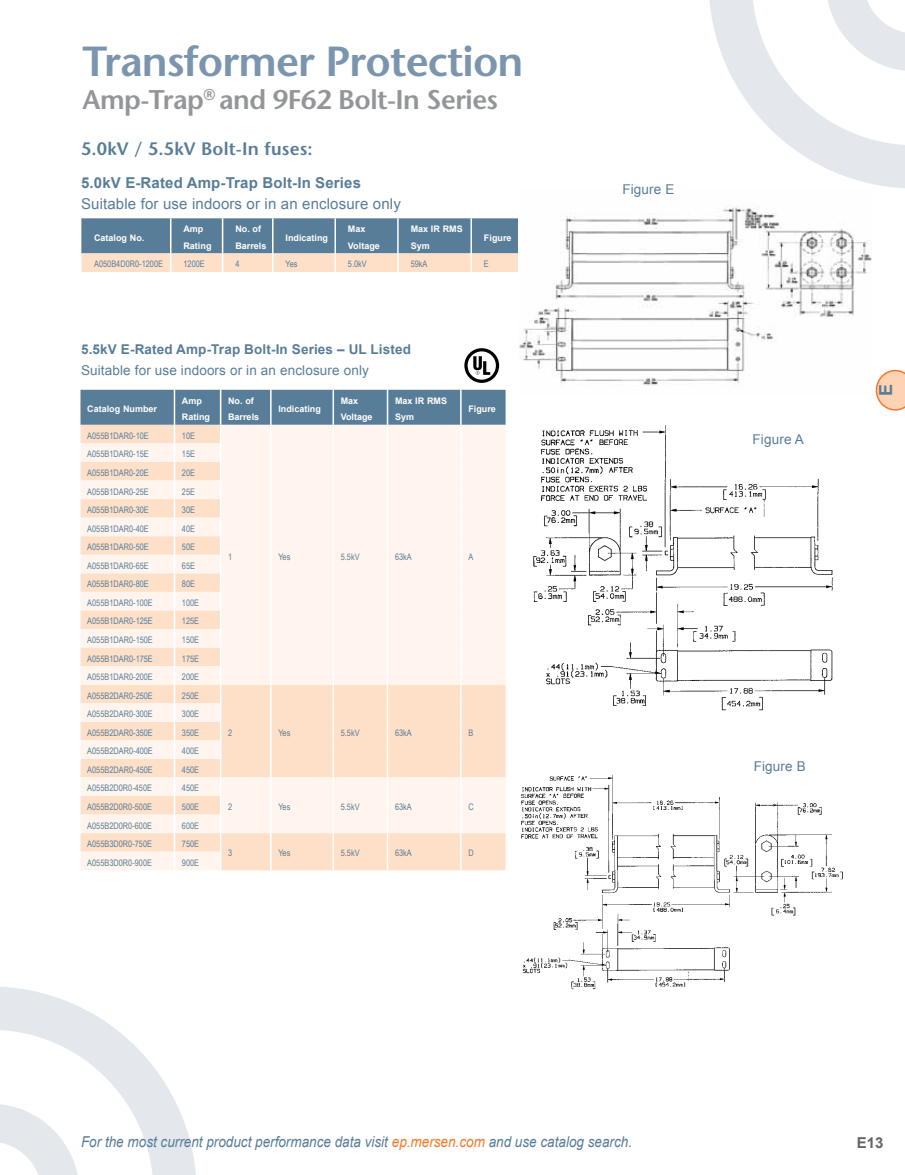
<style>
.page{position:relative;width:905px;height:1175px;background:#fff}
.page>*{position:absolute;margin:0;border:0;box-sizing:border-box;transform-origin:0 0}
.t1{font:600 42px "Stone Sans Std";letter-spacing:-.02em;color:#7a95ad}
.t2{font:600 27px "Stone Sans Std";letter-spacing:-.02em;color:#939598}
.t3{font:600 18px "Stone Sans Std";letter-spacing:.01em;color:#587d98}
.t4{font:700 18px "Arial";color:#587d98}
.t5{font:italic 15px "Arial";color:#587d98;scale:.9 1}
.t6{font:15px "Arial";letter-spacing:.01em;color:#587d98}
.t7{font:700 15px "Arial";letter-spacing:.01em;color:#587d98}
.t8{font:700 15px "Arial";color:#636466}
.t9{font:13.5px "Arial";letter-spacing:.01em;color:#587d98}
.t10{font:700 13.5px "Arial";letter-spacing:.01em;color:#587d98}
.t11{font:9px "Arial Narrow";color:#587d98}
.t12{font:700 9px/16.5px "Arial";color:#fff}
.s1{color:#f47929}
</style>
<div class="page">
<svg style="left:0;top:987px;width:196px;height:187px"></svg>
<svg style="left:709px;top:0;width:195px;height:188px"></svg>
<svg style="left:875px;top:370px;width:29px;height:40px"></svg>
<svg style="left:81px;top:218px;width:437px;height:54px;background:#94a1aa"></svg>
<hr style="left:170px;top:218px;width:1px;height:35px;background:#fff">
<hr style="left:222px;top:218px;width:1px;height:35px;background:#fff">
<hr style="left:272px;top:218px;width:1px;height:35px;background:#fff">
<hr style="left:334px;top:218px;width:2px;height:35px;background:#fff">
<hr style="left:397px;top:218px;width:1px;height:35px;background:#fff">
<hr style="left:470px;top:218px;width:2px;height:35px;background:#fff">
<svg style="left:80px;top:390px;width:425px;height:480px;background:#f2e6dc"></svg>
<img style="left:519px;top:207px;width:352px;height:179px">
<img style="left:533px;top:425px;width:300px;height:286px">
<svg style="left:464px;top:348px;width:35px;height:35px"></svg>
<img style="left:521px;top:774px;width:322px;height:216px">
<h1 class="t1" style="left:82px;top:36px;width:442px">Transformer Protection</h1>
<h2 class="t2" style="left:82px;top:83px;width:417px">Amp-Trap<sup>®</sup> and 9F62 Bolt-In Series</h2>
<h3 class="t3" style="left:81px;top:137px;width:233px">5.0kV / 5.5kV Bolt-In fuses:</h3>
<h3 class="t7" style="left:81px;top:172px;width:281px">5.0kV E-Rated Amp-Trap Bolt-In Series</h3>
<h3 class="t6" style="left:81px;top:193px;width:321px">Suitable for use indoors or in an enclosure only</h3>
<p class="t12" style="left:94px;top:229px;width:52px">Catalog No.</p>
<p class="t12" style="left:183px;top:221px;width:29px">Amp<br>Rating</p>
<p class="t12" style="left:235px;top:221px;width:33px">No. of<br>Barrels</p>
<p class="t12" style="left:285px;top:229px;width:44px">Indicating</p>
<p class="t12" style="left:348px;top:221px;width:33px">Max<br>Voltage</p>
<p class="t12" style="left:410px;top:221px;width:54px">Max IR RMS<br>Sym</p>
<p class="t12" style="left:484px;top:229px;width:29px">Figure</p>
<p class="t11" style="left:94px;top:258px;width:70px">A050B4D0R0-1200E</p>
<p class="t11" style="left:183px;top:258px;width:23px">1200E</p>
<p class="t11" style="left:235px;top:258px;width:6px">4</p>
<p class="t11" style="left:285px;top:258px;width:14px">Yes</p>
<p class="t11" style="left:348px;top:258px;width:20px">5.0kV</p>
<p class="t11" style="left:410px;top:258px;width:18px">59kA</p>
<p class="t11" style="left:484px;top:258px;width:6px">E</p>
<h3 class="t10" style="left:81px;top:340px;width:331px">5.5kV E-Rated Amp-Trap Bolt-In Series – UL Listed</h3>
<h3 class="t9" style="left:81px;top:361px;width:289px">Suitable for use indoors or in an enclosure only</h3>
<p class="t12" style="left:87px;top:401px;width:71px">Catalog Number</p>
<p class="t12" style="left:182px;top:393px;width:29px">Amp<br>Rating</p>
<p class="t12" style="left:228px;top:393px;width:33px">No. of<br>Barrels</p>
<p class="t12" style="left:278px;top:401px;width:44px">Indicating</p>
<p class="t12" style="left:341px;top:393px;width:33px">Max<br>Voltage</p>
<p class="t12" style="left:395px;top:393px;width:54px">Max IR RMS<br>Sym</p>
<p class="t12" style="left:468px;top:401px;width:29px">Figure</p>
<p class="t11" style="left:87px;top:429px;width:63px">A055B1DAR0-10E</p>
<p class="t11" style="left:182px;top:429px;width:15px">10E</p>
<p class="t11" style="left:87px;top:447px;width:63px">A055B1DAR0-15E</p>
<p class="t11" style="left:182px;top:447px;width:15px">15E</p>
<p class="t11" style="left:87px;top:466px;width:63px">A055B1DAR0-20E</p>
<p class="t11" style="left:182px;top:466px;width:15px">20E</p>
<p class="t11" style="left:87px;top:485px;width:63px">A055B1DAR0-25E</p>
<p class="t11" style="left:182px;top:485px;width:15px">25E</p>
<p class="t11" style="left:87px;top:503px;width:63px">A055B1DAR0-30E</p>
<p class="t11" style="left:182px;top:503px;width:15px">30E</p>
<p class="t11" style="left:87px;top:522px;width:63px">A055B1DAR0-40E</p>
<p class="t11" style="left:182px;top:522px;width:15px">40E</p>
<p class="t11" style="left:87px;top:540px;width:63px">A055B1DAR0-50E</p>
<p class="t11" style="left:182px;top:540px;width:15px">50E</p>
<p class="t11" style="left:87px;top:559px;width:63px">A055B1DAR0-65E</p>
<p class="t11" style="left:182px;top:559px;width:15px">65E</p>
<p class="t11" style="left:87px;top:577px;width:63px">A055B1DAR0-80E</p>
<p class="t11" style="left:182px;top:577px;width:15px">80E</p>
<p class="t11" style="left:87px;top:596px;width:67px">A055B1DAR0-100E</p>
<p class="t11" style="left:182px;top:596px;width:19px">100E</p>
<p class="t11" style="left:87px;top:614px;width:67px">A055B1DAR0-125E</p>
<p class="t11" style="left:182px;top:614px;width:19px">125E</p>
<p class="t11" style="left:87px;top:633px;width:67px">A055B1DAR0-150E</p>
<p class="t11" style="left:182px;top:633px;width:19px">150E</p>
<p class="t11" style="left:87px;top:652px;width:67px">A055B1DAR0-175E</p>
<p class="t11" style="left:182px;top:652px;width:19px">175E</p>
<p class="t11" style="left:87px;top:670px;width:67px">A055B1DAR0-200E</p>
<p class="t11" style="left:182px;top:670px;width:19px">200E</p>
<p class="t11" style="left:87px;top:689px;width:67px">A055B2DAR0-250E</p>
<p class="t11" style="left:182px;top:689px;width:19px">250E</p>
<p class="t11" style="left:228px;top:550px;width:6px">1</p>
<p class="t11" style="left:278px;top:550px;width:14px">Yes</p>
<p class="t11" style="left:341px;top:550px;width:20px">5.5kV</p>
<p class="t11" style="left:395px;top:550px;width:18px">63kA</p>
<p class="t11" style="left:468px;top:550px;width:6px">A</p>
<p class="t11" style="left:87px;top:707px;width:67px">A055B2DAR0-300E</p>
<p class="t11" style="left:182px;top:707px;width:19px">300E</p>
<p class="t11" style="left:87px;top:726px;width:67px">A055B2DAR0-350E</p>
<p class="t11" style="left:182px;top:726px;width:19px">350E</p>
<p class="t11" style="left:87px;top:744px;width:67px">A055B2DAR0-400E</p>
<p class="t11" style="left:182px;top:744px;width:19px">400E</p>
<p class="t11" style="left:87px;top:763px;width:67px">A055B2DAR0-450E</p>
<p class="t11" style="left:182px;top:763px;width:19px">450E</p>
<p class="t11" style="left:87px;top:781px;width:66px">A055B2D0R0-450E</p>
<p class="t11" style="left:182px;top:781px;width:19px">450E</p>
<p class="t11" style="left:87px;top:800px;width:66px">A055B2D0R0-500E</p>
<p class="t11" style="left:182px;top:800px;width:19px">500E</p>
<p class="t11" style="left:228px;top:800px;width:6px">2</p>
<p class="t11" style="left:278px;top:800px;width:14px">Yes</p>
<p class="t11" style="left:341px;top:800px;width:20px">5.5kV</p>
<p class="t11" style="left:395px;top:800px;width:18px">63kA</p>
<p class="t11" style="left:468px;top:800px;width:7px">C</p>
<p class="t11" style="left:87px;top:818px;width:66px">A055B2D0R0-600E</p>
<p class="t11" style="left:182px;top:818px;width:19px">600E</p>
<p class="t11" style="left:87px;top:837px;width:66px">A055B3D0R0-750E</p>
<p class="t11" style="left:182px;top:837px;width:19px">750E</p>
<p class="t11" style="left:228px;top:846px;width:6px">3</p>
<p class="t11" style="left:278px;top:846px;width:14px">Yes</p>
<p class="t11" style="left:341px;top:846px;width:20px">5.5kV</p>
<p class="t11" style="left:395px;top:846px;width:18px">63kA</p>
<p class="t11" style="left:468px;top:846px;width:7px">D</p>
<p class="t11" style="left:87px;top:856px;width:66px">A055B3D0R0-900E</p>
<p class="t11" style="left:182px;top:856px;width:19px">900E</p>
<p class="t11" style="left:228px;top:726px;width:6px">2</p>
<p class="t11" style="left:278px;top:726px;width:14px">Yes</p>
<p class="t11" style="left:341px;top:726px;width:20px">5.5kV</p>
<p class="t11" style="left:395px;top:726px;width:18px">63kA</p>
<p class="t11" style="left:468px;top:726px;width:6px">B</p>
<h3 class="t9" style="left:622px;top:181px;width:53px">Figure E</h3>
<h3 class="t9" style="left:752px;top:430px;width:53px">Figure A</h3>
<h3 class="t4" style="left:873px;top:396px;width:14px;rotate:-90deg">E</h3>
<h3 class="t9" style="left:753px;top:757px;width:53px">Figure B</h3>
<h3 class="t5" style="left:81px;top:1131px;width:613px">For the most current product performance data visit <span class="s1">ep.mersen.com</span> and use catalog search.</h3>
<h3 class="t8" style="left:856px;top:1133px;width:28px">E13</h3>
</div>
